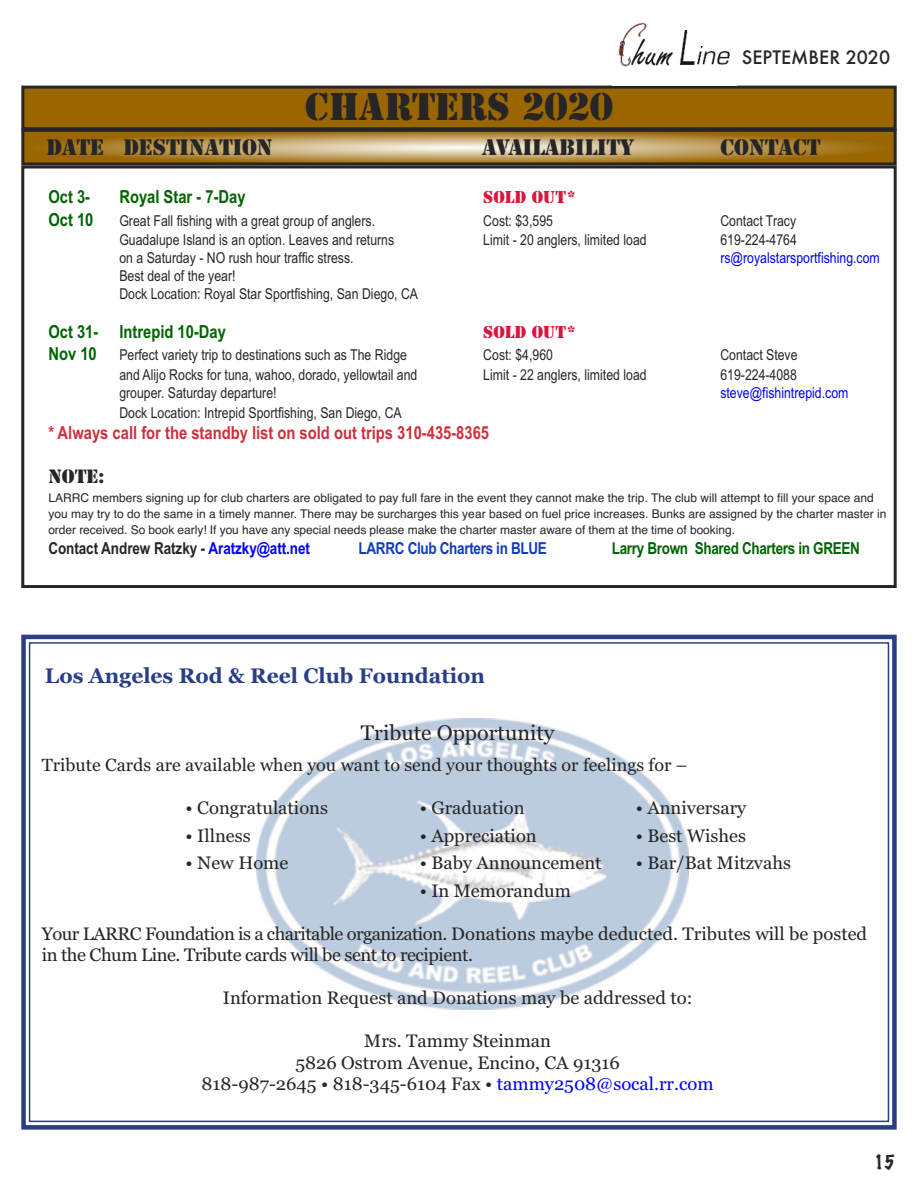
<style>
.page{position:relative;width:918px;height:1188px;background:#fff}
.page>*{position:absolute;margin:0;border:0;box-sizing:border-box;transform-origin:0 0}
.t1{font:36px "Stencil Std";color:#272526}
.t2{font:21px "Stencil Std";color:#272526}
.t3{font:700 21px "Georgia";color:#2a3e88}
.t4{font:21px "Georgia";color:#272526}
.t5{font:18px/21.6px "Georgia";color:#272526;text-align:center}
.t6{font:18px/21.6px "Georgia";letter-spacing:-.025em;color:#272526}
.t7{font:700 18px "Arial Narrow";color:#d12e3b}
.t8{font:700 18px "Arial Narrow";color:#006400}
.t9{font:18px "Stencil";color:#dc143c}
.t10{font:500 18px "Futura";color:#272526}
.t11{font:18px "Stencil Std";color:#272526}
.t12{font:100 18px "Marker Felt";color:#272526}
.t13{font:17.55px "Georgia";color:#272526}
.t14{font:700 16.5px "Arial Narrow";letter-spacing:-.005em;color:#272526}
.t15{font:700 16.5px "Arial Narrow";letter-spacing:-.02em;color:#006400}
.t16{font:700 16.5px "Arial Narrow";letter-spacing:-.02em;color:#103cc0}
.t17{font:15px/18px "Arial Narrow";color:#272526}
.t18{font:15px "Arial Narrow";color:#00f}
.t19{font:12px/16px "Helvetica";color:#272526}
.s1{color:#00f}
</style>
<div class="page">
<div style="left:21px;top:165px;width:876px;height:423px;border:3px solid #272526"></div>
<div style="left:23px;top:87px;width:872px;height:42px;background:#960"></div>
<div style="left:21px;top:86px;width:876px;height:44px;border:3px solid #272526"></div>
<svg style="left:25px;top:133px;width:868px;height:28px;background:#b8954e"></svg>
<div style="left:21px;top:129px;width:876px;height:36px;border:3px solid #272526"></div>
<img style="left:618px;top:22px;width:112px;height:45px">
<div style="left:21px;top:635px;width:876px;height:495px;border:4px solid #2a3e88"></div>
<img style="left:256px;top:718px;width:432px;height:292px">
<h1 class="t1" style="left:305px;top:86px;width:309px">CHARTERS 2020</h1>
<p class="t10" style="left:742px;top:47px;width:150px">SEPTEMBER 2020</p>
<h2 class="t2" style="left:47px;top:136px;width:227px">DATE DESTINATION</h2>
<h2 class="t2" style="left:482px;top:136px;width:154px">AVAILABILITY</h2>
<h2 class="t2" style="left:720px;top:136px;width:102px">CONTACT</h2>
<p class="t8" style="left:48px;top:186px;width:43px">Oct 3-</p>
<p class="t8" style="left:119px;top:186px;width:128px">Royal Star - 7-Day</p>
<p class="t9" style="left:483px;top:186px;width:95px">SOLD OUT*</p>
<p class="t8" style="left:48px;top:209px;width:47px">Oct 10</p>
<p class="t17" style="left:119px;top:212px;width:257px">Great Fall fishing with a great group of anglers.</p>
<p class="t17" style="left:483px;top:212px;width:71px">Cost: $3,595</p>
<p class="t17" style="left:720px;top:212px;width:77px">Contact Tracy</p>
<p class="t17" style="left:119px;top:231px;width:276px">Guadalupe Island is an option. Leaves and returns</p>
<p class="t17" style="left:483px;top:231px;width:165px">Limit - 20 anglers, limited load</p>
<p class="t17" style="left:720px;top:231px;width:78px">619-224-4764</p>
<p class="t17" style="left:119px;top:249px;width:236px">on a Saturday - NO rush hour traffic stress.</p>
<p class="t18" style="left:720px;top:249px;width:161px">rs@royalstarsportfishing.com</p>
<p class="t17" style="left:119px;top:267px;width:300px">Best deal of the year!<br>Dock Location: Royal Star Sportfishing, San Diego, CA</p>
<p class="t8" style="left:48px;top:321px;width:179px">Oct 31- Intrepid 10-Day</p>
<p class="t9" style="left:483px;top:321px;width:95px">SOLD OUT*</p>
<p class="t8" style="left:48px;top:343px;width:50px">Nov 10</p>
<p class="t17" style="left:119px;top:346px;width:289px">Perfect variety trip to destinations such as The Ridge</p>
<p class="t17" style="left:483px;top:346px;width:71px">Cost: $4,960</p>
<p class="t17" style="left:720px;top:346px;width:79px">Contact Steve</p>
<p class="t17" style="left:119px;top:365px;width:300px">and Alijo Rocks for tuna, wahoo, dorado, yellowtail and</p>
<p class="t17" style="left:483px;top:365px;width:165px">Limit - 22 anglers, limited load</p>
<p class="t17" style="left:720px;top:365px;width:78px">619-224-4088</p>
<p class="t17" style="left:119px;top:383px;width:159px">grouper. Saturday departure!</p>
<p class="t18" style="left:720px;top:384px;width:130px">steve@fishintrepid.com</p>
<p class="t17" style="left:119px;top:404px;width:284px">Dock Location: Intrepid Sportfishing, San Diego, CA</p>
<p class="t7" style="left:48px;top:423px;width:442px">* Always call for the standby list on sold out trips 310-435-8365</p>
<p class="t11" style="left:48px;top:466px;width:58px">NOTE:</p>
<p class="t19" style="left:48px;top:490px;width:840px">LARRC members signing up for club charters are obligated to pay full fare in the event they cannot make the trip. The club will attempt to fill your space and you may try to do the same in a timely manner. There may be surcharges this year based on fuel price increases. Bunks are assigned by the charter master in order received. So book early! If you have any special needs please make the charter master aware of them at the time of booking.</p>
<p class="t14" style="left:48px;top:538px;width:263px">Contact Andrew Ratzky - <span class="s1">Aratzky@att.net</span></p>
<p class="t16" style="left:359px;top:538px;width:190px">LARRC Club Charters in BLUE</p>
<p class="t15" style="left:612px;top:538px;width:250px">Larry Brown Shared Charters in GREEN</p>
<h2 class="t3" style="left:45px;top:664px;width:442px">Los Angeles Rod &amp; Reel Club Foundation</h2>
<h2 class="t4" style="left:361px;top:720px;width:195px">Tribute Opportunity</h2>
<p class="t13" style="left:42px;top:755px;width:647px">Tribute Cards are available when you want to send your thoughts or feelings for –</p>
<p class="t5" style="left:186px;top:797px;width:144px">• Congratulations</p>
<p class="t5" style="left:420px;top:797px;width:106px">• Graduation</p>
<p class="t5" style="left:636px;top:797px;width:112px">• Anniversary</p>
<p class="t5" style="left:186px;top:825px;width:67px">• Illness</p>
<p class="t5" style="left:420px;top:825px;width:119px">• Appreciation</p>
<p class="t5" style="left:636px;top:825px;width:112px">• Best Wishes</p>
<p class="t5" style="left:186px;top:852px;width:104px">• New Home</p>
<p class="t5" style="left:420px;top:852px;width:183px">• Baby Announcement</p>
<p class="t5" style="left:636px;top:852px;width:157px">• Bar/Bat Mitzvahs</p>
<p class="t5" style="left:420px;top:880px;width:153px">• In Memorandum</p>
<p class="t6" style="left:42px;top:922px;width:827px">Your LARRC Foundation is a charitable organization. Donations maybe deducted. Tributes will be posted in the Chum Line. Tribute cards will be sent to recipient.</p>
<p class="t5" style="left:223px;top:987px;width:471px">Information Request and Donations may be addressed to:</p>
<p class="t5" style="left:202px;top:1030px;width:514px">Mrs. Tammy Steinman<br>5826 Ostrom Avenue, Encino, CA 91316<br>818-987-2645 • 818-345-6104 Fax • <span class="s1">tammy2508@socal.rr.com</span></p>
<p class="t12" style="left:874px;top:1147px;width:22px">15</p>
</div>
